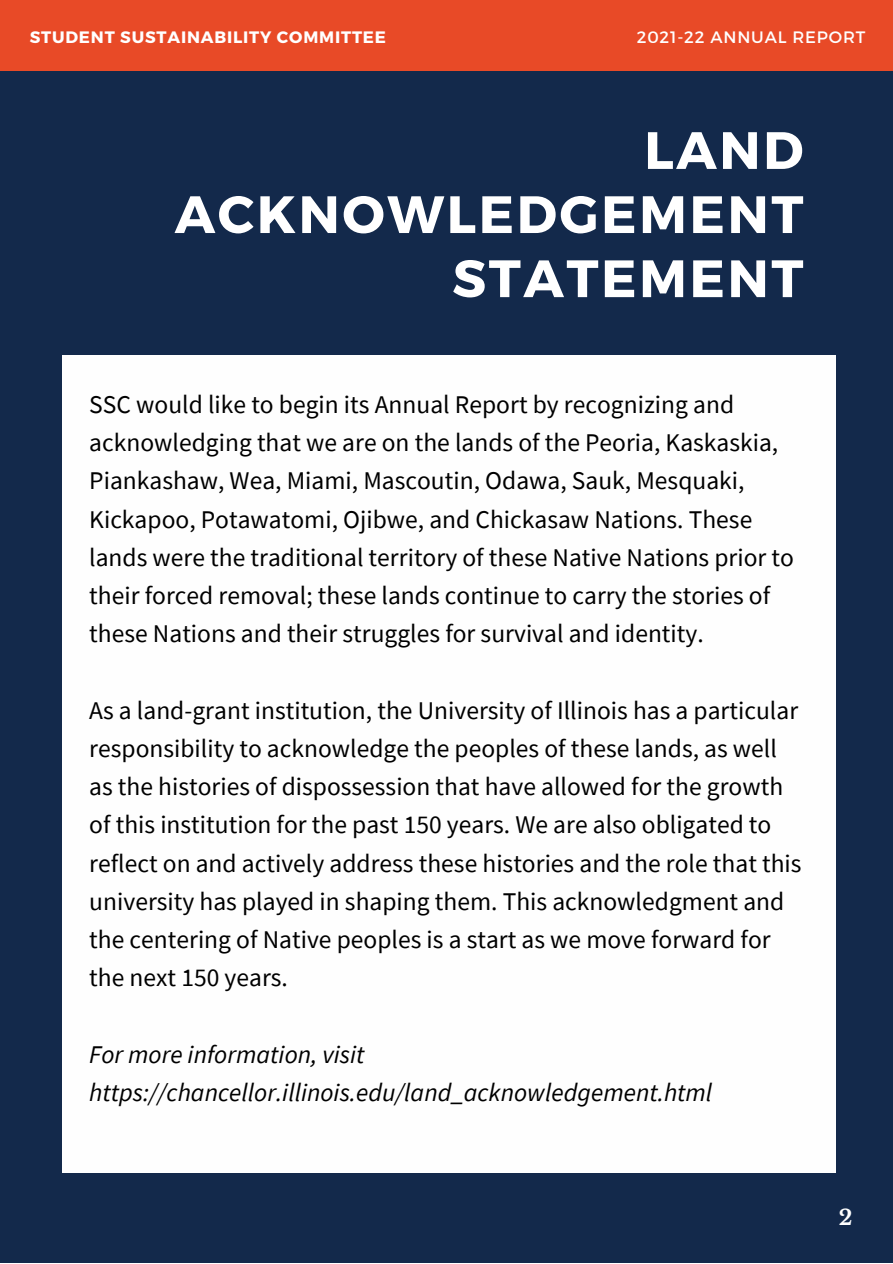
<style>
.page{position:relative;width:893px;height:1264px;background:#fff}
.page>*{position:absolute;margin:0;border:0;box-sizing:border-box;transform-origin:0 0}
.t1{font:700 52.5px/64.1px "Montserrat";letter-spacing:.05em;color:#fff;text-align:right}
.t2{font:25.5px/38.2px "Source Sans Pro";color:#000}
.t3{font:italic 25.5px/38.2px "Source Sans Pro";color:#000}
.t4{font:700 21px "Libre Baskerville";color:#fff}
.t5{font:700 16.5px "Montserrat";letter-spacing:.05em;color:#fff}
.t6{font:16.5px "Montserrat";letter-spacing:.05em;color:#fff}
</style>
<div class="page">
<div style="left:0;top:0;width:892px;height:1262px;background:#13294b"></div>
<div style="left:0;top:0;width:892px;height:70px;background:#e84a27"></div>
<div style="left:62px;top:356px;width:773px;height:817px;background:#fefefe"></div>
<p class="t5" style="left:30px;top:27px;width:358px">STUDENT SUSTAINABILITY COMMITTEE</p>
<p class="t6" style="left:636px;top:27px;width:230px">2021-22 ANNUAL REPORT</p>
<p class="t1" style="left:175px;top:116px;width:630px">LAND<br>ACKNOWLEDGEMENT<br>STATEMENT</p>
<p class="t2" style="left:89px;top:384px;width:706px">SSC would like to begin its Annual Report by recognizing and acknowledging that we are on the lands of the Peoria, Kaskaskia, Piankashaw, Wea, Miami, Mascoutin, Odawa, Sauk, Mesquaki, Kickapoo, Potawatomi, Ojibwe, and Chickasaw Nations. These lands were the traditional territory of these Native Nations prior to their forced removal; these lands continue to carry the stories of these Nations and their struggles for survival and identity.</p>
<p class="t2" style="left:89px;top:690px;width:713px">As a land-grant institution, the University of Illinois has a particular responsibility to acknowledge the peoples of these lands, as well as the histories of dispossession that have allowed for the growth of this institution for the past 150 years. We are also obligated to reflect on and actively address these histories and the role that this university has played in shaping them. This acknowledgment and the centering of Native peoples is a start as we move forward for the next 150 years.</p>
<p class="t3" style="left:89px;top:1034px;width:624px">For more information, visit https://chancellor.illinois.edu/land_acknowledgement.html</p>
<p class="t4" style="left:838px;top:1204px;width:15px">2</p>
</div>
